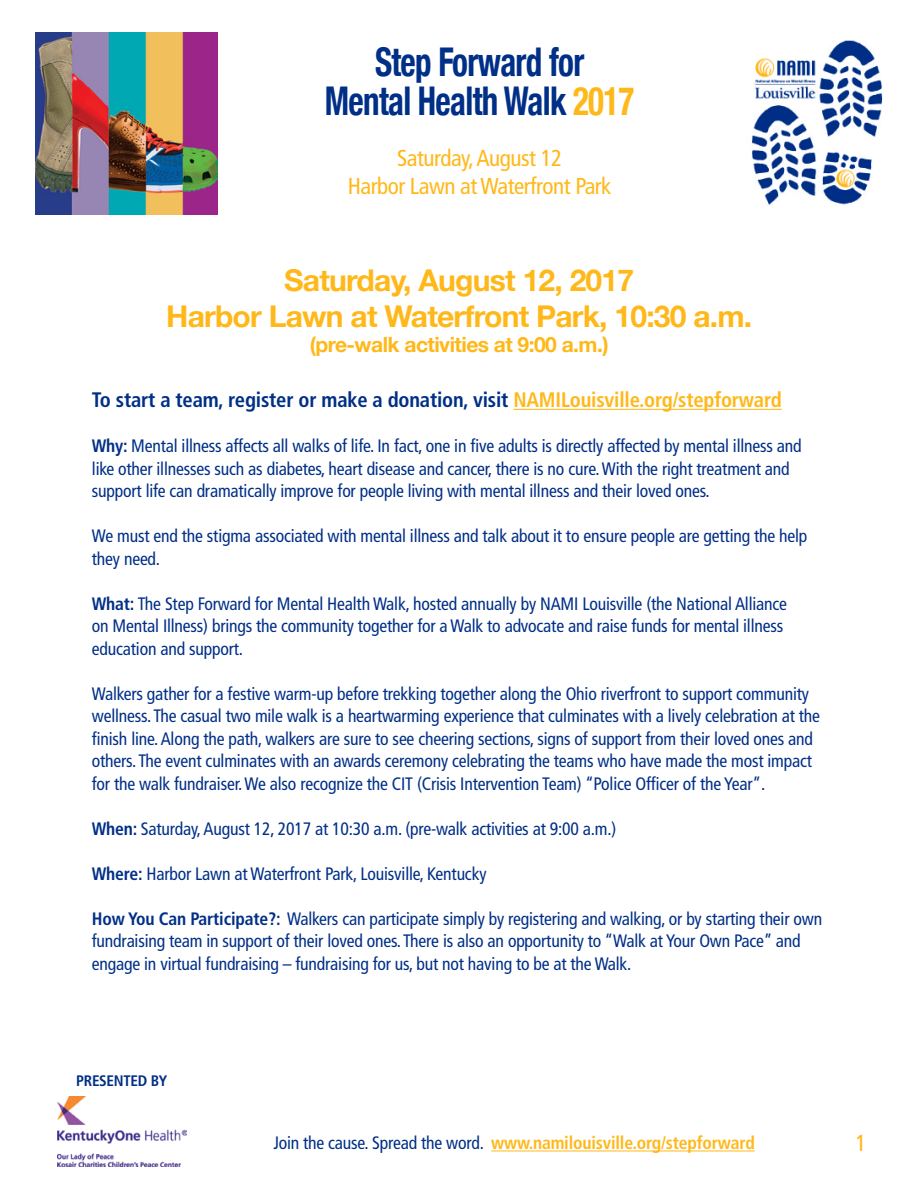
<style>
.page{position:relative;width:918px;height:1188px;background:#fff}
.page>*{position:absolute;margin:0;border:0;box-sizing:border-box;transform-origin:0 0}
.t1{font:700 condensed 39.6px/39.6px "Helvetica Neue";letter-spacing:-.02em;color:#002f87;text-align:center;scale:.83 1}
.t2{font:700 30px/36px "Helvetica Neue";letter-spacing:-.025em;color:#ffb819;text-align:center}
.t3{font:condensed 23.1px/27.9px "Frutiger LT";letter-spacing:-.02em;color:#ffb819;text-align:center}
.t4{font:700 condensed 21px "Frutiger";letter-spacing:-.01em;color:#002f87}
.t5{font:700 21px "Helvetica Neue";letter-spacing:-.025em;color:#ffb819}
.t6{font:condensed 18px/22.5px "Frutiger";letter-spacing:-.01em;color:#002f87}
.t7{font:700 condensed 18px "Frutiger";letter-spacing:-.01em;color:#ffb819}
.t8{font:700 condensed 15.15px "Frutiger";letter-spacing:-.02em;color:#002f87}
.s1{color:#ffb819}
.s2{font-weight:700}
.s3{font-weight:400;color:#002f87}
</style>
<div class="page">
<hr style="left:491px;top:1151px;width:264px;height:1px;background:#ffb819">
<img style="left:58px;top:1097px;width:129px;height:69px">
<img style="left:752px;top:40px;width:131px;height:165px">
<img style="left:36px;top:32px;width:182px;height:183px">
<hr style="left:513px;top:409px;width:269px;height:1px;background:#ffb819">
<h1 class="t1" style="left:325px;top:39px;width:375px">Step Forward for<br>Mental Health Walk <span class="s1">2017</span></h1>
<p class="t3" style="left:348px;top:145px;width:265px">Saturday, August 12<br>Harbor Lawn at Waterfront Park</p>
<h2 class="t2" style="left:166px;top:263px;width:588px">Saturday, August 12, 2017<br>Harbor Lawn at Waterfront Park, 10:30 a.m.</h2>
<p class="t5" style="left:310px;top:328px;width:300px">(pre-walk activities at 9:00 a.m.)</p>
<p class="t4" style="left:92px;top:388px;width:691px">To start a team, register or make a donation, visit <span class="s1">NAMILouisville.org/stepforward</span></p>
<p class="t6" style="left:92px;top:435px;width:711px"><span class="s2">Why:</span> Mental illness affects all walks of life. In fact, one in five adults is directly affected by mental illness and like other illnesses such as diabetes, heart disease and cancer, there is no cure. With the right treatment and support life can dramatically improve for people living with mental illness and their loved ones.</p>
<p class="t6" style="left:92px;top:525px;width:717px">We must end the stigma associated with mental illness and talk about it to ensure people are getting the help they need.</p>
<p class="t6" style="left:92px;top:592px;width:697px"><span class="s2">What:</span> The Step Forward for Mental Health Walk, hosted annually by NAMI Louisville (the National Alliance on Mental Illness) brings the community together for a Walk to advocate and raise funds for mental illness education and support.</p>
<p class="t6" style="left:92px;top:682px;width:730px">Walkers gather for a festive warm-up before trekking together along the Ohio riverfront to support community wellness. The casual two mile walk is a heartwarming experience that culminates with a lively celebration at the finish line. Along the path, walkers are sure to see cheering sections, signs of support from their loved ones and others. The event culminates with an awards ceremony celebrating the teams who have made the most impact for the walk fundraiser. We also recognize the CIT (Crisis Intervention Team) “Police Officer of the Year”.</p>
<p class="t6" style="left:92px;top:817px;width:526px"><span class="s2">When:</span> Saturday, August 12, 2017 at 10:30 a.m. (pre-walk activities at 9:00 a.m.)</p>
<p class="t6" style="left:92px;top:862px;width:396px"><span class="s2">Where:</span> Harbor Lawn at Waterfront Park, Louisville, Kentucky</p>
<p class="t6" style="left:92px;top:907px;width:732px"><span class="s2">How You Can Participate?:</span> Walkers can participate simply by registering and walking, or by starting their own fundraising team in support of their loved ones. There is also an opportunity to “Walk at Your Own Pace” and engage in virtual fundraising – fundraising for us, but not having to be at the Walk.</p>
<p class="t8" style="left:76px;top:1072px;width:93px">PRESENTED BY</p>
<p class="t7" style="left:273px;top:1132px;width:483px"><span class="s3">Join the cause. Spread the word.</span> www.namilouisville.org/stepforward</p>
<p class="t3" style="left:856px;top:1130px;width:13px">1</p>
</div>
